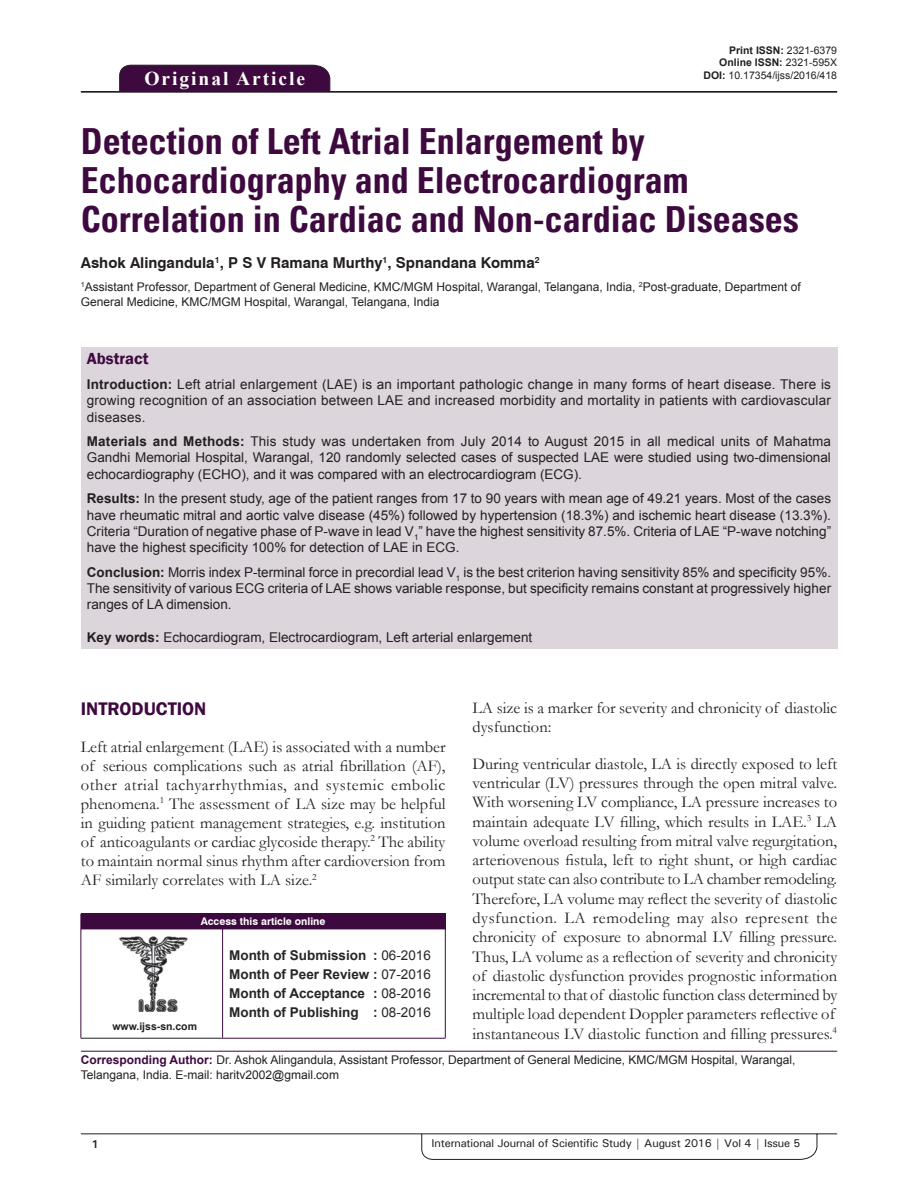
<style>
.page{position:relative;width:918px;height:1188px;background:#fff}
.page>*{position:absolute;margin:0;border:0;box-sizing:border-box;transform-origin:0 0}
.t1{font:700 condensed 36px/39px "Univers";color:#3e093f}
.t2{font:700 19.5px "Times New Roman";letter-spacing:.1em;color:#fff}
.t3{font:600 18.75px "Franklin Gothic";color:#3e093f}
.t4{font:16.5px/19.2px "Garamond";color:#231f20}
.t5{font:600 16.5px "Franklin Gothic";color:#3e093f}
.t6{font:700 15px "Swiss 721 BT";color:#231f20}
.t7{font:13.5px/16.2px "Arial";color:#231f20;text-align:justify}
.t8{font:700 13.5px/18.8px "Arial";color:#282526;text-align:justify}
.t9{font:12px/14.4px "Arial";color:#231f20}
.t10{font:500 11.25px "Univers";letter-spacing:-.015em;color:#231f20}
.t11{font:700 11.25px "Univers";color:#231f20}
.t12{font:10.5px/12.6px "Arial";color:#231f20;text-align:right}
.t13{font:700 10.5px "Swiss 721 BT";color:#fff}
.t14{font:700 10.5px "Arial";color:#231f20}
.s1{font-weight:700}
.s2{font-weight:400}
.s3{font-weight:700;color:#3e093f}
</style>
<div class="page">
<svg style="left:80px;top:1133px;width:758px;height:27px"></svg>
<div style="left:119px;top:65px;width:211px;height:26px;background:#3e093f"></div>
<hr style="left:81px;top:91px;width:756px;height:1px;background:#231f20">
<div style="left:81px;top:347px;width:756px;height:301px;background:#dcd5db"></div>
<img style="left:119px;top:936px;width:69px;height:76px">
<div style="left:81px;top:914px;width:364px;height:15px;background:#3e093f"></div>
<svg style="left:445px;top:914px;width:1px;height:15px"></svg>
<hr style="left:81px;top:929px;width:142px;height:1px;background:#3e093f">
<hr style="left:81px;top:929px;width:1px;height:109px;background:#3e093f">
<hr style="left:81px;top:1038px;width:142px;height:1px;background:#231f20">
<hr style="left:223px;top:929px;width:223px;height:1px;background:#3e093f">
<hr style="left:222px;top:929px;width:1px;height:109px;background:#3e093f">
<hr style="left:445px;top:929px;width:1px;height:109px;background:#3e093f">
<hr style="left:223px;top:1038px;width:223px;height:1px;background:#3e093f">
<hr style="left:81px;top:1051px;width:756px;height:1px;background:#3e093f">
<p class="t2" style="left:144px;top:67px;width:162px">Original Article</p>
<p class="t12" style="left:704px;top:44px;width:135px"><span class="s1">Print ISSN:</span> 2321-6379<br><span class="s1">Online ISSN:</span> 2321-595X<br><span class="s1">DOI:</span> 10.17354/ijss/2016/418</p>
<h1 class="t1" style="left:81px;top:122px;width:719px">Detection of Left Atrial Enlargement by<br>Echocardiography and Electrocardiogram<br>Correlation in Cardiac and Non-cardiac Diseases</h1>
<p class="t6" style="left:81px;top:254px;width:461px">Ashok Alingandula<sup>1</sup>, P S V Ramana Murthy<sup>1</sup>, Spnandana Komma<sup>2</sup></p>
<p class="t9" style="left:81px;top:280px;width:721px"><sup>1</sup>Assistant Professor, Department of General Medicine, KMC/MGM Hospital, Warangal, Telangana, India, <sup>2</sup>Post-graduate, Department of<br>General Medicine, KMC/MGM Hospital, Warangal, Telangana, India</p>
<p class="t5" style="left:87px;top:349px;width:63px">Abstract</p>
<p class="t7" style="left:87px;top:376px;width:746px"><span class="s1">Introduction:</span> Left atrial enlargement (LAE) is an important pathologic change in many forms of heart disease. There is growing recognition of an association between LAE and increased morbidity and mortality in patients with cardiovascular diseases.</p>
<p class="t7" style="left:87px;top:433px;width:746px"><span class="s1">Materials and Methods:</span> This study was undertaken from July 2014 to August 2015 in all medical units of Mahatma Gandhi Memorial Hospital, Warangal, 120 randomly selected cases of suspected LAE were studied using two-dimensional echocardiography (ECHO), and it was compared with an electrocardiogram (ECG).</p>
<p class="t7" style="left:87px;top:491px;width:746px"><span class="s1">Results:</span> In the present study, age of the patient ranges from 17 to 90 years with mean age of 49.21 years. Most of the cases have rheumatic mitral and aortic valve disease (45%) followed by hypertension (18.3%) and ischemic heart disease (13.3%).<br>Criteria “Duration of negative phase of P-wave in lead V<sub>1</sub>” have the highest sensitivity 87.5%. Criteria of LAE “P-wave notching” have the highest specificity 100% for detection of LAE in ECG.</p>
<p class="t7" style="left:87px;top:564px;width:746px"><span class="s1">Conclusion:</span> Morris index P-terminal force in precordial lead V<sub>1</sub> is the best criterion having sensitivity 85% and specificity 95%.<br>The sensitivity of various ECG criteria of LAE shows variable response, but specificity remains constant at progressively higher ranges of LA dimension.</p>
<p class="t7" style="left:87px;top:629px;width:447px"><span class="s1">Key words:</span> Echocardiogram, Electrocardiogram, Left arterial enlargement</p>
<p class="t4" style="left:473px;top:699px;width:366px">LA size is a marker for severity and chronicity of diastolic dysfunction:</p>
<p class="t4" style="left:473px;top:754px;width:366px">During ventricular diastole, LA is directly exposed to left ventricular (LV) pressures through the open mitral valve.<br>With worsening LV compliance, LA pressure increases to maintain adequate LV filling, which results in LAE.<sup>3</sup> LA volume overload resulting from mitral valve regurgitation, arteriovenous fistula, left to right shunt, or high cardiac output state can also contribute to LA chamber remodeling.<br>Therefore, LA volume may reflect the severity of diastolic dysfunction. LA remodeling may also represent the chronicity of exposure to abnormal LV filling pressure.<br>Thus, LA volume as a reflection of severity and chronicity of diastolic dysfunction provides prognostic information incremental to that of diastolic function class determined by multiple load dependent Doppler parameters reflective of instantaneous LV diastolic function and filling pressures.<sup>4</sup></p>
<p class="t3" style="left:81px;top:698px;width:127px">INTRODUCTION</p>
<p class="t4" style="left:81px;top:737px;width:366px;text-align:justify">Left atrial enlargement (LAE) is associated with a number of serious complications such as atrial fibrillation (AF), other atrial tachyarrhythmias, and systemic embolic phenomena.<sup>1</sup> The assessment of LA size may be helpful in guiding patient management strategies, e.g. institution of anticoagulants or cardiac glycoside therapy.<sup>2</sup> The ability to maintain normal sinus rhythm after cardioversion from AF similarly correlates with LA size.<sup>2</sup></p>
<p class="t13" style="left:201px;top:915px;width:126px">Access this article online</p>
<p class="t8" style="left:229px;top:946px;width:203px">Month of Submission : <span class="s2">06-2016<br></span>Month of Peer Review : <span class="s2">07-2016<br></span>Month of Acceptance : <span class="s2">08-2016<br></span>Month of Publishing : <span class="s2">08-2016</span></p>
<p class="t9" style="left:81px;top:1053px;width:716px"><span class="s3">Corresponding Author:</span> Dr. Ashok Alingandula, Assistant Professor, Department of General Medicine, KMC/MGM Hospital, Warangal,<br>Telangana, India. E-mail: haritv2002@gmail.com</p>
<p class="t14" style="left:112px;top:1021px;width:86px">www.ijss-sn.com</p>
<p class="t11" style="left:92px;top:1137px;width:9px">1</p>
<p class="t10" style="left:432px;top:1136px;width:370px">International Journal of Scientific Study | August 2016 | Vol 4 | Issue 5</p>
</div>
